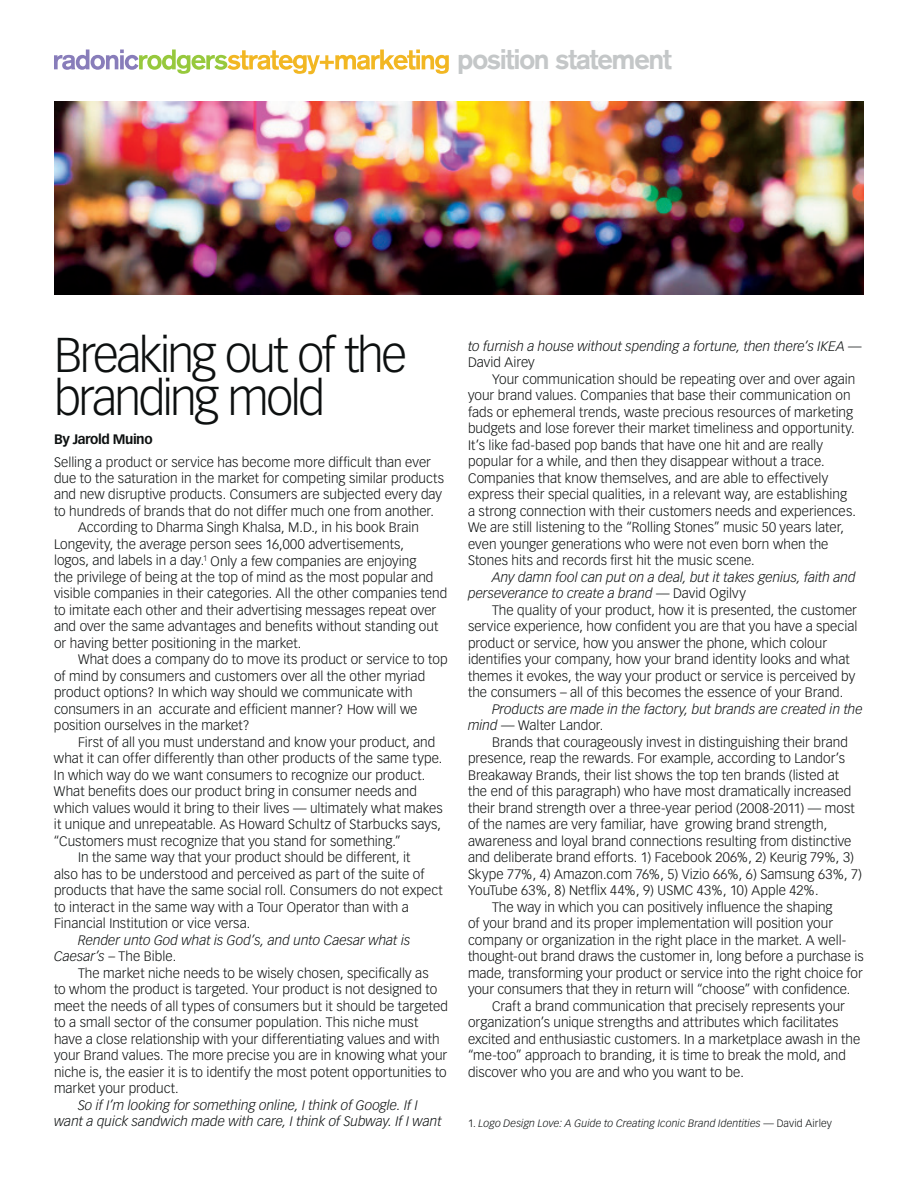
<style>
.page{position:relative;width:918px;height:1188px;background:#fff}
.page>*{position:absolute;margin:0;border:0;box-sizing:border-box;transform-origin:0 0}
.t1{font:300 48px/43.5px "Vectora LH";letter-spacing:-.055em;color:#0d1010}
.t2{font:500 28.2px "AG Old Face";letter-spacing:-.035em;color:#c4c7c8}
.t3{font:300 13.5px/16.5px "Vectora LH";letter-spacing:.005em;color:#0d1010}
.t4{font:italic 300 13.5px/16.5px "Vectora LH";letter-spacing:.005em;color:#0d1010}
.t5{font:700 13.5px "Vectora LH";letter-spacing:-.03em;color:#0d1010}
.t6{font:italic 300 10.5px "Vectora LH";letter-spacing:.01em;color:#0d1010}
.s1{font-style:normal}
</style>
<div class="page">
<img style="left:54px;top:101px;width:810px;height:193px">
<svg style="left:54px;top:50px;width:395px;height:24px"></svg>
<h2 class="t2" style="left:458px;top:43px;width:216px">position statement</h2>
<h1 class="t1" style="left:54px;top:334px;width:355px">Breaking out of the branding mold</h1>
<p class="t5" style="left:54px;top:431px;width:100px">By Jarold Muino</p>
<p class="t3" style="left:54px;top:454px;width:379px">Selling a product or service has become more difficult than ever</p>
<p class="t3" style="left:54px;top:470px;width:391px">due to the saturation in the market for competing similar products</p>
<p class="t3" style="left:54px;top:487px;width:390px">and new disruptive products. Consumers are subjected every day</p>
<p class="t3" style="left:54px;top:503px;width:382px">to hundreds of brands that do not differ much one from another.</p>
<p class="t3" style="left:78px;top:520px;width:342px">According to Dharma Singh Khalsa, M.D., in his book Brain</p>
<p class="t3" style="left:54px;top:536px;width:351px">Longevity, the average person sees 16,000 advertisements,</p>
<p class="t3" style="left:54px;top:553px;width:364px">logos, and labels in a day.<sup>1</sup> Only a few companies are enjoying</p>
<p class="t3" style="left:54px;top:569px;width:381px">the privilege of being at the top of mind as the most popular and</p>
<p class="t3" style="left:54px;top:586px;width:395px">visible companies in their categories. All the other companies tend</p>
<p class="t3" style="left:54px;top:602px;width:384px">to imitate each other and their advertising messages repeat over</p>
<p class="t3" style="left:54px;top:619px;width:386px">and over the same advantages and benefits without standing out</p>
<p class="t3" style="left:54px;top:635px;width:249px">or having better positioning in the market.</p>
<p class="t3" style="left:78px;top:652px;width:371px">What does a company do to move its product or service to top</p>
<p class="t3" style="left:54px;top:668px;width:373px">of mind by consumers and customers over all the other myriad</p>
<p class="t3" style="left:54px;top:685px;width:360px">product options? In which way should we communicate with</p>
<p class="t3" style="left:54px;top:701px;width:365px">consumers in an accurate and efficient manner? How will we</p>
<p class="t3" style="left:54px;top:718px;width:197px">position ourselves in the market?</p>
<p class="t3" style="left:78px;top:734px;width:359px">First of all you must understand and know your product, and</p>
<p class="t3" style="left:54px;top:751px;width:390px">what it can offer differently than other products of the same type.</p>
<p class="t3" style="left:54px;top:767px;width:373px">In which way do we want consumers to recognize our product.</p>
<p class="t3" style="left:54px;top:784px;width:365px">What benefits does our product bring in consumer needs and</p>
<p class="t3" style="left:54px;top:800px;width:390px">which values would it bring to their lives — ultimately what makes</p>
<p class="t3" style="left:54px;top:817px;width:389px">it unique and unrepeatable. As Howard Schultz of Starbucks says,</p>
<p class="t3" style="left:54px;top:833px;width:348px">“Customers must recognize that you stand for something.”</p>
<p class="t3" style="left:78px;top:850px;width:334px">In the same way that your product should be different, it</p>
<p class="t3" style="left:54px;top:866px;width:372px">also has to be understood and perceived as part of the suite of</p>
<p class="t3" style="left:54px;top:883px;width:390px">products that have the same social roll. Consumers do not expect</p>
<p class="t3" style="left:54px;top:899px;width:356px">to interact in the same way with a Tour Operator than with a</p>
<p class="t3" style="left:54px;top:916px;width:198px">Financial Institution or vice versa.</p>
<p class="t4" style="left:54px;top:932px;width:358px;text-indent:24px">Render unto God what is God’s, and unto Caesar what is<br>Caesar’s <span class="s1">– The Bible.</span></p>
<p class="t3" style="left:54px;top:965px;width:395px;text-indent:24px">The market niche needs to be wisely chosen, specifically as<br>to whom the product is targeted. Your product is not designed to meet the needs of all types of consumers but it should be targeted to a small sector of the consumer population. This niche must have a close relationship with your differentiating values and with your Brand values. The more precise you are in knowing what your niche is, the easier it is to identify the most potent opportunities to market your product.</p>
<p class="t4" style="left:54px;top:1097px;width:389px;text-align:center">So if I’m looking for something online, I think of Google. If I<br>want a quick sandwich made with care, I think of Subway. If I want</p>
<p class="t4" style="left:468px;top:338px;width:395px">to furnish a house without spending a fortune, then there’s IKEA <span class="s1">—<br>David Airey</span></p>
<p class="t3" style="left:468px;top:371px;width:389px;text-indent:24px">Your communication should be repeating over and over again your brand values. Companies that base their communication on fads or ephemeral trends, waste precious resources of marketing budgets and lose forever their market timeliness and opportunity.<br>It’s like fad-based pop bands that have one hit and are really popular for a while, and then they disappear without a trace.<br>Companies that know themselves, and are able to effectively express their special qualities, in a relevant way, are establishing a strong connection with their customers needs and experiences.<br>We are still listening to the “Rolling Stones” music 50 years later, even younger generations who were not even born when the Stones hits and records first hit the music scene.</p>
<p class="t4" style="left:468px;top:569px;width:389px;text-indent:24px">Any damn fool can put on a deal, but it takes genius, faith and perseverance to create a brand <span class="s1">— David Ogilvy</span></p>
<p class="t3" style="left:468px;top:602px;width:391px;text-indent:24px">The quality of your product, how it is presented, the customer service experience, how confident you are that you have a special product or service, how you answer the phone, which colour identifies your company, how your brand identity looks and what themes it evokes, the way your product or service is perceived by the consumers – all of this becomes the essence of your Brand.</p>
<p class="t4" style="left:468px;top:701px;width:396px;text-indent:24px">Products are made in the factory, but brands are created in the mind <span class="s1">— Walter Landor.</span></p>
<p class="t3" style="left:492px;top:734px;width:357px">Brands that courageously invest in distinguishing their brand</p>
<p class="t3" style="left:468px;top:750px;width:378px">presence, reap the rewards. For example, according to Landor’s</p>
<p class="t3" style="left:468px;top:767px;width:373px">Breakaway Brands, their list shows the top ten brands (listed at</p>
<p class="t3" style="left:468px;top:783px;width:385px">the end of this paragraph) who have most dramatically increased</p>
<p class="t3" style="left:468px;top:800px;width:388px">their brand strength over a three-year period (2008-2011) — most</p>
<p class="t3" style="left:468px;top:816px;width:361px">of the names are very familiar, have growing brand strength,</p>
<p class="t3" style="left:468px;top:833px;width:385px">awareness and loyal brand connections resulting from distinctive</p>
<p class="t3" style="left:468px;top:849px;width:388px">and deliberate brand efforts. 1) Facebook 206%, 2) Keurig 79%, 3)</p>
<p class="t3" style="left:468px;top:866px;width:396px">Skype 77%, 4) Amazon.com 76%, 5) Vizio 66%, 6) Samsung 63%, 7)</p>
<p class="t3" style="left:468px;top:882px;width:352px">YouTube 63%, 8) Netflix 44%, 9) USMC 43%, 10) Apple 42%.</p>
<p class="t3" style="left:492px;top:899px;width:342px">The way in which you can positively influence the shaping</p>
<p class="t3" style="left:468px;top:915px;width:367px">of your brand and its proper implementation will position your</p>
<p class="t3" style="left:468px;top:932px;width:380px">company or organization in the right place in the market. A well-</p>
<p class="t3" style="left:468px;top:948px;width:397px">thought-out brand draws the customer in, long before a purchase is</p>
<p class="t3" style="left:468px;top:965px;width:396px">made, transforming your product or service into the right choice for</p>
<p class="t3" style="left:468px;top:981px;width:384px">your consumers that they in return will “choose” with confidence.</p>
<p class="t3" style="left:492px;top:998px;width:354px">Craft a brand communication that precisely represents your</p>
<p class="t3" style="left:468px;top:1014px;width:372px">organization’s unique strengths and attributes which facilitates</p>
<p class="t3" style="left:468px;top:1031px;width:394px">excited and enthusiastic customers. In a marketplace awash in the</p>
<p class="t3" style="left:468px;top:1047px;width:379px">“me-too” approach to branding, it is time to break the mold, and</p>
<p class="t3" style="left:468px;top:1064px;width:277px">discover who you are and who you want to be.</p>
<p class="t6" style="left:468px;top:1117px;width:365px"><span class="s1">1.</span> Logo Design Love: A Guide to Creating Iconic Brand Identities <span class="s1">— David Airley</span></p>
</div>
